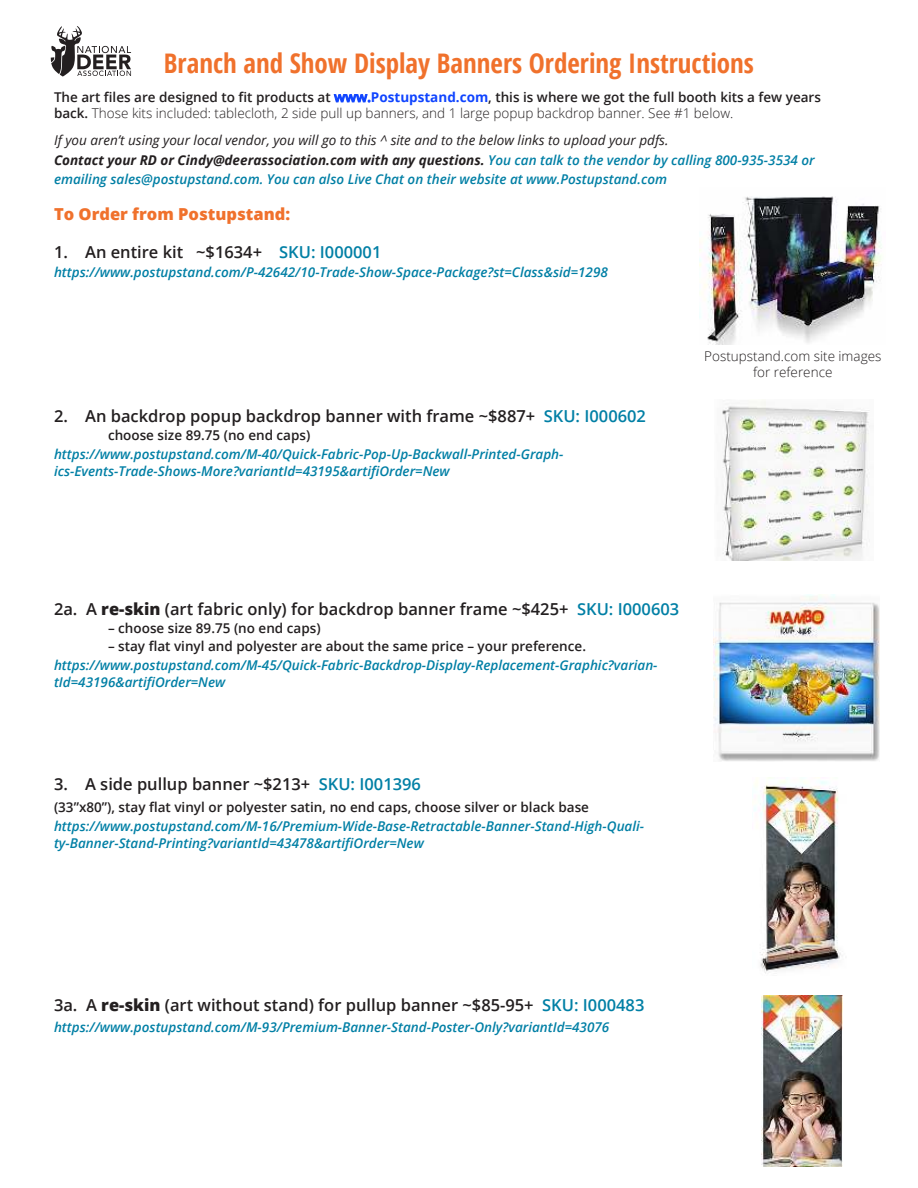
<style>
.page{position:relative;width:918px;height:1188px;background:#fff}
.page>*{position:absolute;margin:0;border:0;box-sizing:border-box;transform-origin:0 0}
.t1{font:700 condensed 27px "Open Sans";color:#f0712c}
.t2{font:600 16.5px "Open Sans";color:#231f20}
.t3{font:800 16.5px "Open Sans";color:#f0712c}
.t4{font:italic 600 13.5px/16.5px "Open Sans";color:#007fa5}
.t5{font:300 13.5px/16.2px "Open Sans";color:#231f20}
.t6{font:600 13.5px "Open Sans";color:#231f20}
.s1{font-weight:600}
.s2{font-weight:600;color:#0f44ff}
.s3{font-weight:700;color:#0f44ff}
.s4{font-weight:400;color:#231f20}
.s5{font-weight:700;color:#231f20}
.s6{color:#007fa5}
.s7{font-weight:800}
</style>
<div class="page">
<img style="left:700px;top:196px;width:182px;height:148px">
<img style="left:762px;top:995px;width:80px;height:172px">
<img style="left:754px;top:777px;width:87px;height:197px">
<img style="left:722px;top:401px;width:148px;height:159px">
<img style="left:714px;top:594px;width:165px;height:167px">
<svg style="left:51px;top:26px;width:80px;height:51px"></svg>
<h1 class="t1" style="left:164px;top:52px;width:592px">Branch and Show Display Banners Ordering Instructions</h1>
<p class="t5" style="left:54px;top:90px;width:769px"><span class="s1">The art files are designed to fit products at</span> <span class="s2">www.</span><span class="s3">Postupstand.com</span><span class="s1">, this is where we got the full booth kits a few years back.</span> Those kits included: tablecloth, 2 side pull up banners, and 1 large popup backdrop banner. See #1 below.</p>
<p class="t4" style="left:54px;top:132px;width:762px;line-height:19.5px"><span class="s4">If you aren’t using your local vendor, you will go to this ^ site and to the below links to upload your pdfs.<br></span><span class="s5">Contact your RD or Cindy@deerassociation.com with any questions.</span> You can talk to the vendor by calling 800-935-3534 or emailing sales@postupstand.com. You can also Live Chat on their website at www.Postupstand.com</p>
<p class="t3" style="left:54px;top:207px;width:238px">To Order from Postupstand:</p>
<p class="t2" style="left:54px;top:240px;width:329px">1. An entire kit ~$1634+ <span class="s6">SKU: I000001</span></p>
<p class="t4" style="left:54px;top:265px;width:555px">https://www.postupstand.com/P-42642/10-Trade-Show-Space-Package?st=Class&amp;sid=1298</p>
<p class="t2" style="left:54px;top:404px;width:594px">2. An backdrop popup backdrop banner with frame ~$887+ <span class="s6">SKU: I000602</span></p>
<p class="t6" style="left:108px;top:425px;width:204px">choose size 89.75 (no end caps)</p>
<p class="t4" style="left:54px;top:447px;width:511px">https://www.postupstand.com/M-40/Quick-Fabric-Pop-Up-Backwall-Printed-Graph&shy;ics-Events-Trade-Shows-More?variantId=43195&amp;artifiOrder=New</p>
<p class="t5" style="left:704px;top:349px;width:179px;text-align:center">Postupstand.com site images for reference</p>
<p class="t2" style="left:54px;top:598px;width:627px">2a. A <span class="s7">re-skin</span> (art fabric only) for backdrop banner frame ~$425+ <span class="s6">SKU: I000603</span></p>
<p class="t6" style="left:108px;top:619px;width:214px">– choose size 89.75 (no end caps)</p>
<p class="t6" style="left:108px;top:637px;width:480px">– stay flat vinyl and polyester are about the same price – your preference.</p>
<p class="t4" style="left:54px;top:659px;width:605px">https://www.postupstand.com/M-45/Quick-Fabric-Backdrop-Display-Replacement-Graphic?varian&shy;tId=43196&amp;artifiOrder=New</p>
<p class="t2" style="left:54px;top:773px;width:369px">3. A side pullup banner ~$213+ <span class="s6">SKU: I001396</span></p>
<p class="t6" style="left:54px;top:798px;width:537px">(33”x80”), stay flat vinyl or polyester satin, no end caps, choose silver or black base</p>
<p class="t4" style="left:54px;top:819px;width:592px">https://www.postupstand.com/M-16/Premium-Wide-Base-Retractable-Banner-Stand-High-Quali&shy;ty-Banner-Stand-Printing?variantId=43478&amp;artifiOrder=New</p>
<p class="t2" style="left:54px;top:994px;width:592px">3a. A <span class="s7">re-skin</span> (art without stand) for pullup banner ~$85-95+ <span class="s6">SKU: I000483</span></p>
<p class="t4" style="left:54px;top:1019px;width:557px">https://www.postupstand.com/M-93/Premium-Banner-Stand-Poster-Only?variantId=43076</p>
</div>
